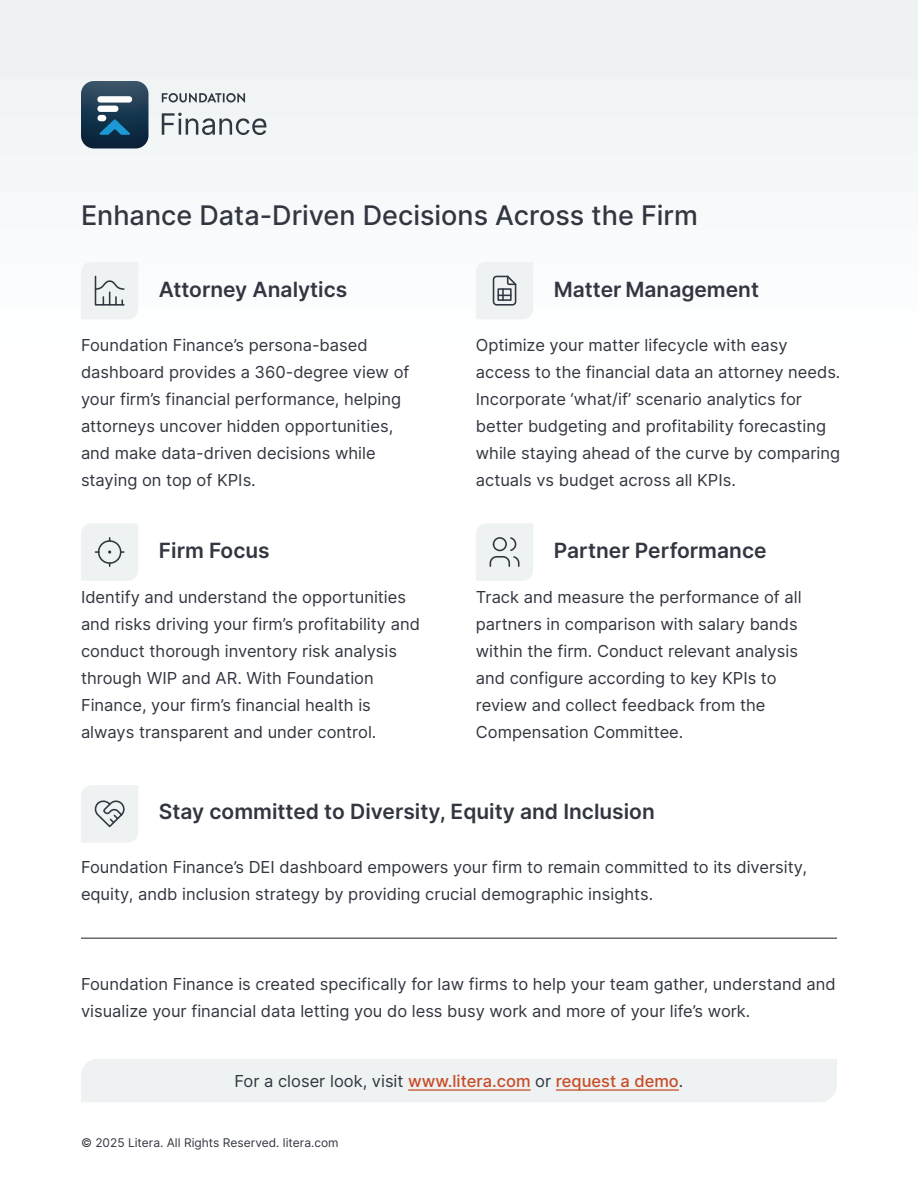
<style>
.page{position:relative;width:918px;height:1188px;background:#fff}
.page>*{position:absolute;margin:0;border:0;box-sizing:border-box;transform-origin:0 0}
.t1{font:500 27px "Inter";color:#323640}
.t2{font:600 21px "Inter";color:#323640}
.t3{font:16.5px/27px "Inter";color:#323640}
.t4{font:500 16.5px "Inter";color:#c84c27}
.t5{font:12px "Inter";color:#323640}
.s1{font-weight:400;color:#323640}
</style>
<div class="page">
<div style="left:0;top:0;width:917px;height:1188px;background:linear-gradient(to bottom,#f5f8f8,#fff)"></div>
<svg style="left:162px;top:93px;width:83px;height:10px"></svg>
<svg style="left:162px;top:113px;width:104px;height:22px"></svg>
<svg style="left:81px;top:81px;width:67px;height:67px;background:#22435b"></svg>
<div style="left:97px;top:96px;width:35px;height:7px;background:#fff;border-radius:3px"></div>
<div style="left:97px;top:106px;width:21px;height:6px;background:#fff;border-radius:3px"></div>
<div style="left:97px;top:115px;width:9px;height:6px;background:#fff;border-radius:3px"></div>
<div style="left:81px;top:1059px;width:756px;height:43px;background:#eef2f3"></div>
<hr style="left:408px;top:1089px;width:123px;height:2px;background:#c84c27">
<hr style="left:556px;top:1089px;width:123px;height:2px;background:#c84c27">
<svg style="left:81px;top:262px;width:57px;height:57px;background:#e2e6e8"></svg>
<svg style="left:81px;top:523px;width:57px;height:58px;background:#e6eaeb"></svg>
<svg style="left:81px;top:785px;width:57px;height:58px;background:#e3e7e8"></svg>
<svg style="left:476px;top:262px;width:57px;height:57px;background:#dee2e4"></svg>
<svg style="left:476px;top:523px;width:57px;height:58px;background:#e5e8ea"></svg>
<hr style="left:81px;top:938px;width:756px;height:1px;background:#231f20">
<h1 class="t1" style="left:81px;top:195px;width:618px">Enhance Data-Driven Decisions Across the Firm</h1>
<p class="t2" style="left:159px;top:274px;width:190px">Attorney Analytics</p>
<p class="t3" style="left:81px;top:331px;width:330px">Foundation Finance’s persona-based dashboard provides a 360-degree view of your firm’s financial performance, helping attorneys uncover hidden opportunities, and make data-driven decisions while staying on top of KPIs.</p>
<p class="t2" style="left:159px;top:535px;width:112px">Firm Focus</p>
<p class="t3" style="left:81px;top:583px;width:340px">Identify and understand the opportunities and risks driving your firm’s profitability and conduct thorough inventory risk analysis through WIP and AR. With Foundation Finance, your firm’s financial health is always transparent and under control.</p>
<p class="t2" style="left:554px;top:274px;width:207px">Matter Management</p>
<p class="t3" style="left:476px;top:331px;width:366px">Optimize your matter lifecycle with easy access to the financial data an attorney needs.<br>Incorporate ‘what/if’ scenario analytics for better budgeting and profitability forecasting while staying ahead of the curve by comparing actuals vs budget across all KPIs.</p>
<p class="t2" style="left:554px;top:535px;width:214px">Partner Performance</p>
<p class="t3" style="left:476px;top:583px;width:327px">Track and measure the performance of all partners in comparison with salary bands within the firm. Conduct relevant analysis and configure according to key KPIs to review and collect feedback from the Compensation Committee.</p>
<p class="t2" style="left:159px;top:796px;width:497px">Stay committed to Diversity, Equity and Inclusion</p>
<p class="t3" style="left:81px;top:853px;width:727px">Foundation Finance’s DEI dashboard empowers your firm to remain committed to its diversity, equity, andb inclusion strategy by providing crucial demographic insights.</p>
<p class="t3" style="left:81px;top:970px;width:756px">Foundation Finance is created specifically for law firms to help your team gather, understand and visualize your financial data letting you do less busy work and more of your life’s work.</p>
<p class="t4" style="left:235px;top:1069px;width:450px"><span class="s1">For a closer look, visit</span> www.litera.com <span class="s1">or</span> request a demo<span class="s1">.</span></p>
<p class="t5" style="left:81px;top:1134px;width:259px">© 2025 Litera. All Rights Reserved. litera.com</p>
</div>
